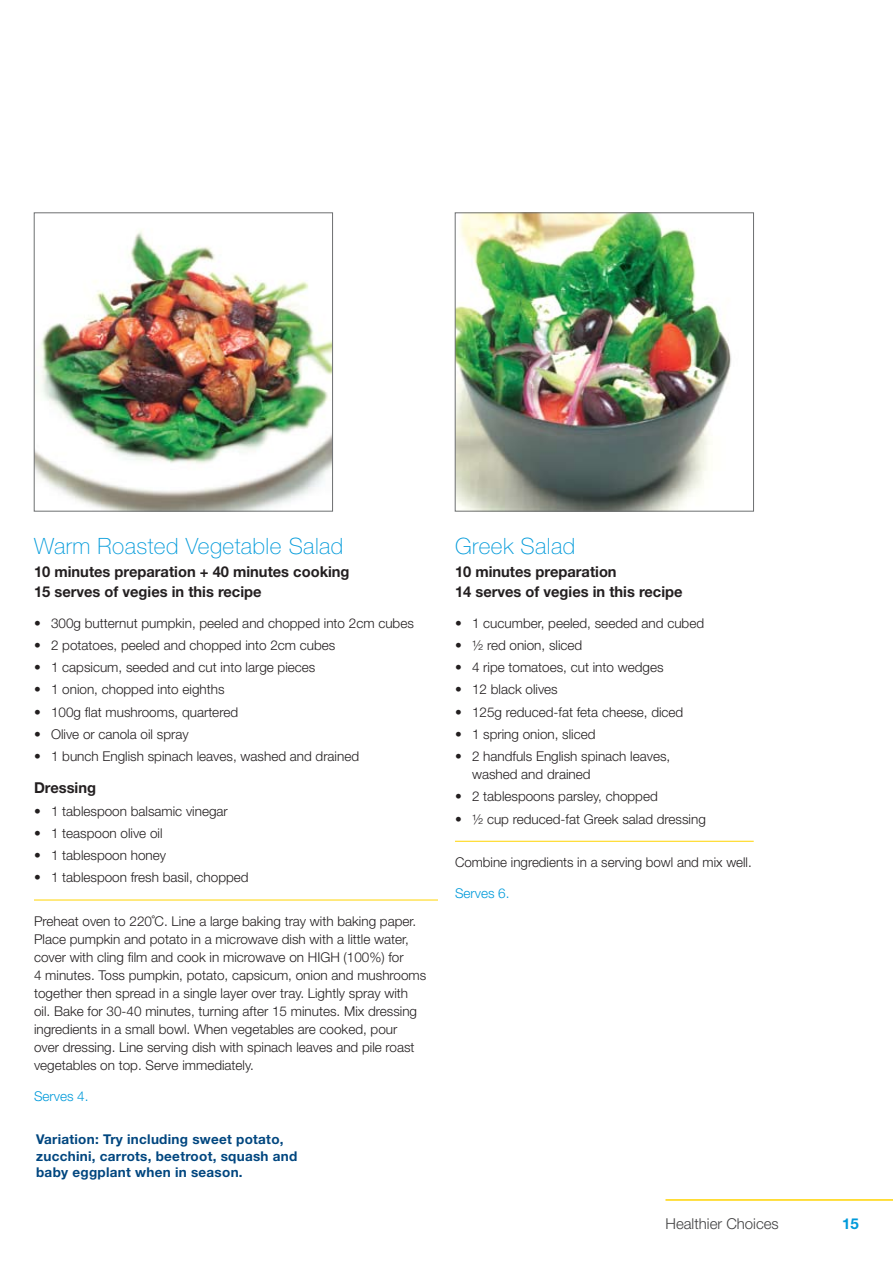
<style>
.page{position:relative;width:893px;height:1263px;background:#fff}
.page>*{position:absolute;margin:0;border:0;box-sizing:border-box;transform-origin:0 0}
.t1{font:100 22.5px "Helvetica Neue";letter-spacing:.02em;color:#009ada}
.t2{font:700 15px/19.5px "Helvetica Neue";color:#231f20}
.t3{font:300 15px "Helvetica Neue";color:#414142}
.t4{font:700 15px "Helvetica Neue";color:#009ada}
.t5{font:300 13.5px/18px "Helvetica Neue";color:#231f20}
.t6{font:700 13.5px/16.5px "Helvetica Neue";letter-spacing:.02em;color:#00467f}
.t7{font:300 13.5px "Helvetica Neue";color:#009ada}
</style>
<div class="page">
<hr style="left:665px;top:1199px;width:228px;height:2px;background:#ffd400">
<hr style="left:455px;top:841px;width:299px;height:1px;background:#ffd400">
<hr style="left:34px;top:900px;width:404px;height:1px;background:#ffd400">
<img style="left:36px;top:230px;width:295px;height:279px">
<div style="left:34px;top:213px;width:299px;height:298px;border:1px solid #6d6f71"></div>
<img style="left:457px;top:215px;width:275px;height:294px">
<div style="left:455px;top:213px;width:299px;height:298px;border:1px solid #6d6f71"></div>
<h1 class="t1" style="left:34px;top:533px;width:311px">Warm Roasted Vegetable Salad</h1>
<p class="t2" style="left:34px;top:562px;width:317px">10 minutes preparation + 40 minutes cooking<br>15 serves of vegies in this recipe</p>
<p class="t5" style="left:34px;top:613px;width:381px">• 300g butternut pumpkin, peeled and chopped into 2cm cubes</p>
<p class="t5" style="left:34px;top:636px;width:303px">• 2 potatoes, peeled and chopped into 2cm cubes</p>
<p class="t5" style="left:34px;top:658px;width:283px">• 1 capsicum, seeded and cut into large pieces</p>
<p class="t5" style="left:34px;top:680px;width:192px">• 1 onion, chopped into eighths</p>
<p class="t5" style="left:34px;top:702px;width:206px">• 100g flat mushrooms, quartered</p>
<p class="t5" style="left:34px;top:725px;width:156px">• Olive or canola oil spray</p>
<p class="t5" style="left:34px;top:747px;width:327px">• 1 bunch English spinach leaves, washed and drained</p>
<p class="t2" style="left:34px;top:778px;width:64px">Dressing</p>
<p class="t5" style="left:34px;top:801px;width:195px">• 1 tablespoon balsamic vinegar</p>
<p class="t5" style="left:34px;top:824px;width:130px">• 1 teaspoon olive oil</p>
<p class="t5" style="left:34px;top:846px;width:134px">• 1 tablespoon honey</p>
<p class="t5" style="left:34px;top:868px;width:216px">• 1 tablespoon fresh basil, chopped</p>
<p class="t5" style="left:34px;top:912px;width:394px">Preheat oven to 220˚C. Line a large baking tray with baking paper.<br>Place pumpkin and potato in a microwave dish with a little water, cover with cling film and cook in microwave on HIGH (100%) for<br>4 minutes. Toss pumpkin, potato, capsicum, onion and mushrooms together then spread in a single layer over tray. Lightly spray with oil. Bake for 30-40 minutes, turning after 15 minutes. Mix dressing ingredients in a small bowl. When vegetables are cooked, pour<br>over dressing. Line serving dish with spinach leaves and pile roast vegetables on top. Serve immediately.</p>
<p class="t7" style="left:34px;top:1087px;width:56px">Serves 4.</p>
<p class="t6" style="left:36px;top:1131px;width:263px">Variation: Try including sweet potato, zucchini, carrots, beetroot, squash and baby eggplant when in season.</p>
<h1 class="t1" style="left:455px;top:533px;width:122px">Greek Salad</h1>
<p class="t2" style="left:455px;top:562px;width:229px">10 minutes preparation<br>14 serves of vegies in this recipe</p>
<p class="t5" style="left:455px;top:613px;width:251px">• 1 cucumber, peeled, seeded and cubed</p>
<p class="t5" style="left:455px;top:636px;width:129px">• ½ red onion, sliced</p>
<p class="t5" style="left:455px;top:658px;width:210px">• 4 ripe tomatoes, cut into wedges</p>
<p class="t5" style="left:455px;top:680px;width:104px">• 12 black olives</p>
<p class="t5" style="left:455px;top:702px;width:230px">• 125g reduced-fat feta cheese, diced</p>
<p class="t5" style="left:455px;top:725px;width:142px">• 1 spring onion, sliced</p>
<p class="t5" style="left:472px;top:747px;width:200px;text-indent:-17px">• 2 handfuls English spinach leaves, washed and drained</p>
<p class="t5" style="left:455px;top:787px;width:204px">• 2 tablespoons parsley, chopped</p>
<p class="t5" style="left:455px;top:809px;width:252px">• ½ cup reduced-fat Greek salad dressing</p>
<p class="t5" style="left:455px;top:853px;width:298px">Combine ingredients in a serving bowl and mix well.</p>
<p class="t7" style="left:455px;top:885px;width:56px">Serves 6.</p>
<p class="t3" style="left:665px;top:1214px;width:115px">Healthier Choices</p>
<p class="t4" style="left:842px;top:1214px;width:18px">15</p>
</div>
